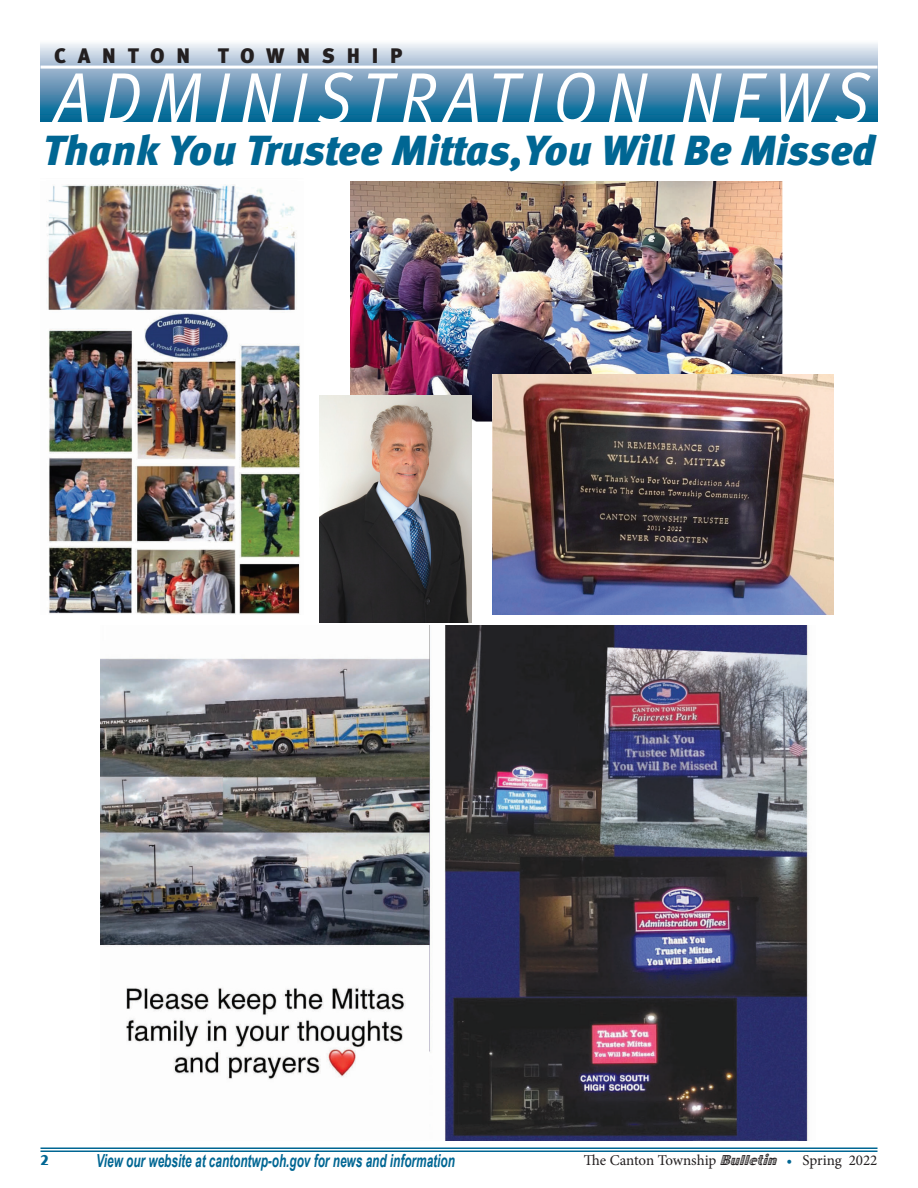
<style>
.page{position:relative;width:918px;height:1188px;background:#fff}
.page>*{position:absolute;margin:0;border:0;box-sizing:border-box;transform-origin:0 0}
.t1{font:italic 72px "Meta Pro";letter-spacing:.14em;color:#fff;scale:.9 1}
.t2{font:italic 900 42px "Meta Pro";letter-spacing:-.005em;color:#006693}
.t3{font:900 21px "Meta Pro";letter-spacing:.56em;color:#231f20}
.t4{font:italic 700 18px "Arial Narrow";color:#006693;scale:.8 1}
.t5{font:15px "Minion Pro";letter-spacing:-.005em;color:#231f20}
.t6{font:15px "Boca Raton ICG Solid";color:#006693}
.s1{font-family:"Boca Raton ICG";font-style:italic}
.s2{color:#006693}
</style>
<div class="page">
<hr style="left:40px;top:1148px;width:838px;height:1px;background:#006693">
<hr style="left:40px;top:1151px;width:838px;height:1px;background:#006693">
<div style="left:40px;top:40px;width:838px;height:82px;background:linear-gradient(to bottom,#faeff6,#005b8e)"></div>
<hr style="left:40px;top:66px;width:838px;height:3px;background:#fff">
<img style="left:46px;top:184px;width:254px;height:431px">
<img style="left:351px;top:181px;width:431px;height:240px">
<img style="left:492px;top:374px;width:341px;height:241px">
<img style="left:101px;top:626px;width:708px;height:514px">
<img style="left:320px;top:395px;width:151px;height:228px">
<p class="t3" style="left:54px;top:43px;width:137px">CANTON</p>
<p class="t3" style="left:218px;top:43px;width:186px">TOWNSHIP</p>
<h1 class="t1" style="left:54px;top:52px;width:908px">ADMINISTRATION NEWS</h1>
<h2 class="t2" style="left:43px;top:124px;width:834px">Thank You Trustee Mittas,You Will Be Missed</h2>
<p class="t6" style="left:40px;top:1152px;width:10px">2</p>
<p class="t4" style="left:96px;top:1150px;width:450px">View our website at cantontwp-oh.gov for news and information</p>
<p class="t5" style="left:584px;top:1150px;width:295px">The Canton Township <span class="s1">Bulletin</span> <span class="s2">•</span> Spring 2022</p>
</div>
